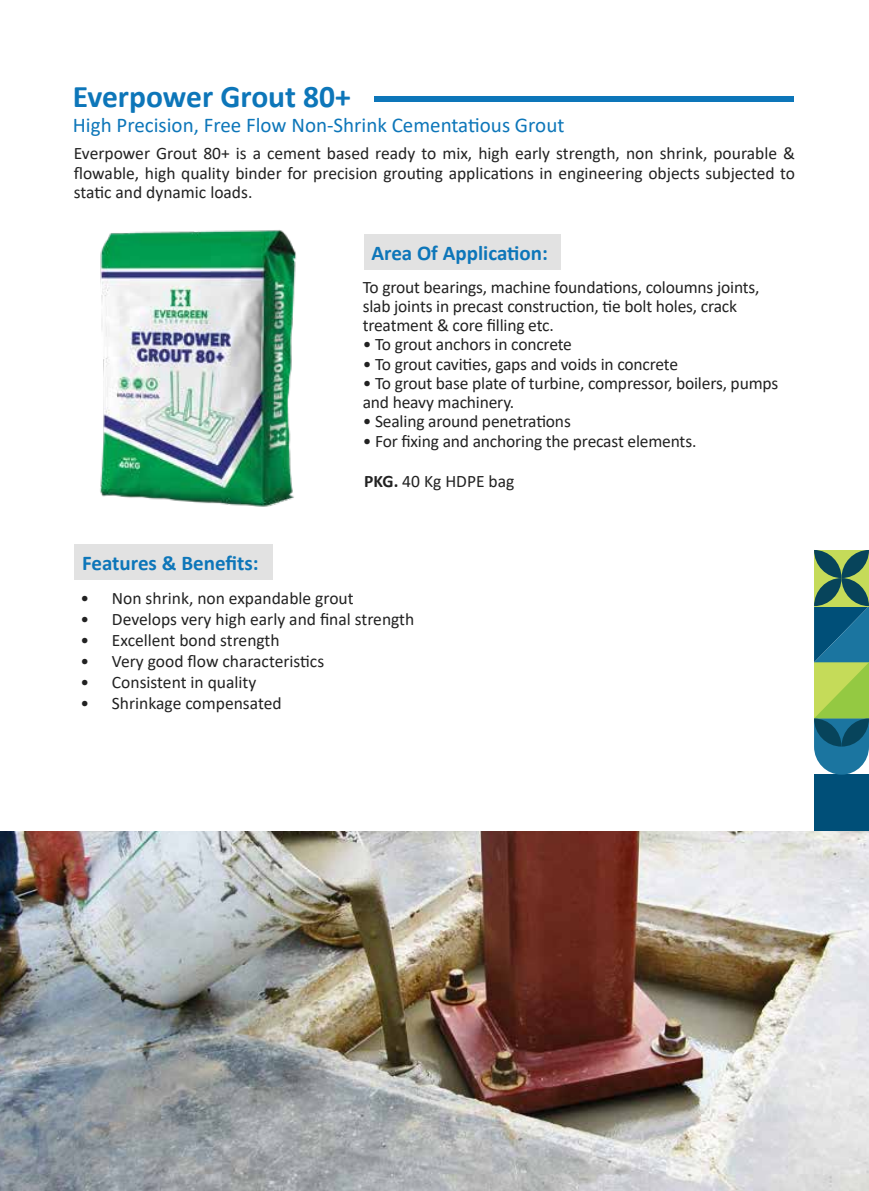
<style>
.page{position:relative;width:869px;height:1191px;background:#fff}
.page>*{position:absolute;margin:0;border:0;box-sizing:border-box;transform-origin:0 0}
.t1{font:700 31.5px "Calibri";color:#0d76b9}
.t2{font:21px "Calibri";color:#0d76b9}
.t3{font:700 21px "Calibri";color:#0d76b9}
.t4{font:17.5px/19.2px "Calibri";letter-spacing:-.01em;color:#222}
.s1{font-weight:700}
</style>
<div class="page">
<div style="left:813px;top:774px;width:55px;height:57px;background:#004f78"></div>
<svg style="left:814px;top:550px;width:54px;height:224px"></svg>
<img style="left:0;top:831px;width:868px;height:360px">
<div style="left:374px;top:96px;width:419px;height:6px;background:#0d76b9"></div>
<img style="left:100px;top:230px;width:196px;height:277px">
<div style="left:74px;top:544px;width:199px;height:36px;background:#e2e2e2"></div>
<div style="left:364px;top:234px;width:196px;height:35px;background:#e2e2e2"></div>
<h1 class="t1" style="left:73px;top:74px;width:279px">Everpower Grout 80+</h1>
<p class="t4" style="left:74px;top:143px;width:722px;text-align:justify">Everpower Grout 80+ is a cement based ready to mix, high early strength, non shrink, pourable &amp; flowable, high quality binder for precision grouting applications in engineering objects subjected to static and dynamic loads.</p>
<p class="t2" style="left:73px;top:111px;width:493px">High Precision, Free Flow Non-Shrink Cementatious Grout</p>
<p class="t3" style="left:371px;top:238px;width:178px">Area Of Application:</p>
<p class="t4" style="left:362px;top:277px;width:398px">To grout bearings, machine foundations, coloumns joints, slab joints in precast construction, tie bolt holes, crack treatment &amp; core filling etc.</p>
<p class="t4" style="left:362px;top:334px;width:211px">• To grout anchors in concrete</p>
<p class="t4" style="left:362px;top:354px;width:317px">• To grout cavities, gaps and voids in concrete</p>
<p class="t4" style="left:362px;top:373px;width:417px">• To grout base plate of turbine, compressor, boilers, pumps and heavy machinery.</p>
<p class="t4" style="left:362px;top:411px;width:209px">• Sealing around penetrations</p>
<p class="t4" style="left:362px;top:431px;width:335px">• For fixing and anchoring the precast elements.</p>
<p class="t3" style="left:82px;top:548px;width:178px">Features &amp; Benefits:</p>
<p class="t4" style="left:364px;top:471px;width:151px"><span class="s1">PKG.</span> 40 Kg HDPE bag</p>
<p class="t4" style="left:80px;top:588px;width:274px">• Non shrink, non expandable grout</p>
<p class="t4" style="left:80px;top:609px;width:335px">• Develops very high early and final strength</p>
<p class="t4" style="left:80px;top:630px;width:200px">• Excellent bond strength</p>
<p class="t4" style="left:80px;top:651px;width:245px">• Very good flow characteristics</p>
<p class="t4" style="left:80px;top:672px;width:177px">• Consistent in quality</p>
<p class="t4" style="left:80px;top:693px;width:203px">• Shrinkage compensated</p>
</div>
